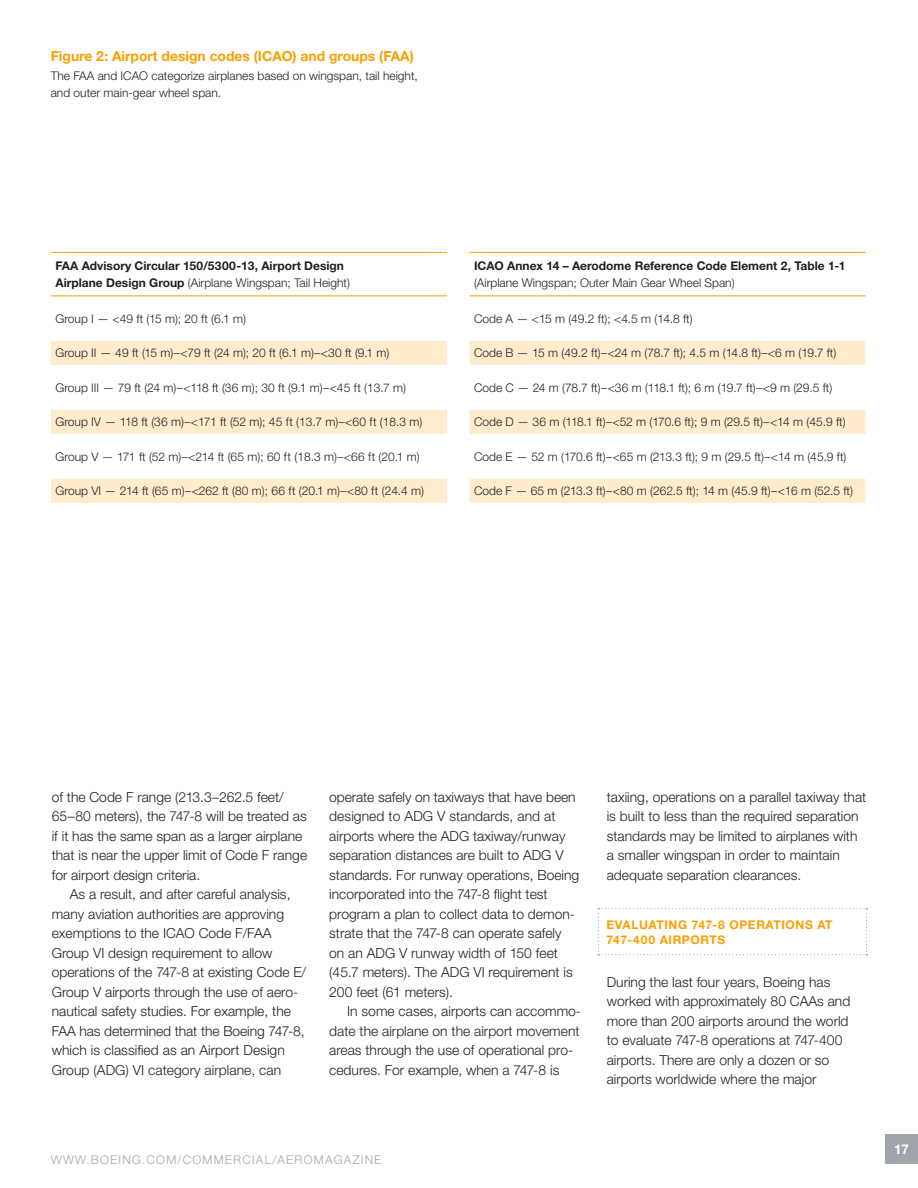
<style>
.page{position:relative;width:918px;height:1188px;background:#fff}
.page>*{position:absolute;margin:0;border:0;box-sizing:border-box;transform-origin:0 0}
.t1{font:300 13.8px/19.5px "Helvetica Neue LT Std";color:#231f20}
.t2{font:700 13.8px "Helvetica Neue LT Std";color:#fb9f00}
.t3{font:700 13.5px "Helvetica Neue LT Std";color:#fff}
.t4{font:300 12px/16.5px "Helvetica Neue LT Std";color:#231f20}
.t5{font:700 12px/16.5px "Helvetica Neue LT Std";color:#231f20}
.t6{font:700 12px/15.8px "Helvetica Neue LT Std";letter-spacing:.05em;color:#fb9f00}
.t7{font:300 12px "Helvetica Neue LT Std";letter-spacing:.1em;color:#9fa5aa}
.s1{font-weight:300}
</style>
<div class="page">
<div style="left:885px;top:1134px;width:33px;height:30px;background:#9fa5aa"></div>
<svg style="left:598px;top:908px;width:269px;height:47px"></svg>
<svg style="left:51px;top:341px;width:815px;height:162px"></svg>
<hr style="left:51px;top:252px;width:396px;height:1px;background:#fb9f00">
<hr style="left:470px;top:252px;width:396px;height:1px;background:#fb9f00">
<hr style="left:51px;top:296px;width:396px;height:1px;background:#fb9f00">
<hr style="left:470px;top:296px;width:396px;height:1px;background:#fb9f00">
<p class="t2" style="left:51px;top:47px;width:365px">Figure 2: Airport design codes (ICAO) and groups (FAA)</p>
<p class="t4" style="left:51px;top:67px;width:78px">The FAA and ICAO</p>
<p class="t4" style="left:51px;top:67px;width:369px;text-indent:101px">categorize airplanes based on wingspan, tail height, and outer main-gear wheel span.</p>
<p class="t5" style="left:56px;top:257px;width:296px">FAA Advisory Circular 150/5300-13, Airport Design<br>Airplane Design Group <span class="s1">(Airplane Wingspan; Tail Height)</span></p>
<p class="t5" style="left:474px;top:257px;width:373px">ICAO Annex 14 – Aerodome Reference Code Element 2, Table 1-1</p>
<p class="t4" style="left:474px;top:274px;width:262px">(Airplane Wingspan; Outer Main Gear Wheel Span)</p>
<p class="t4" style="left:56px;top:310px;width:192px">Group I — &lt;49 ft (15 m); 20 ft (6.1 m)</p>
<p class="t4" style="left:474px;top:310px;width:220px">Code A — &lt;15 m (49.2 ft); &lt;4.5 m (14.8 ft)</p>
<p class="t4" style="left:56px;top:344px;width:335px">Group II — 49 ft (15 m)–&lt;79 ft (24 m); 20 ft (6.1 m)–&lt;30 ft (9.1 m)</p>
<p class="t4" style="left:474px;top:344px;width:364px">Code B — 15 m (49.2 ft)–&lt;24 m (78.7 ft); 4.5 m (14.8 ft)–&lt;6 m (19.7 ft)</p>
<p class="t4" style="left:56px;top:379px;width:352px">Group III — 79 ft (24 m)–&lt;118 ft (36 m); 30 ft (9.1 m)–&lt;45 ft (13.7 m)</p>
<p class="t4" style="left:474px;top:379px;width:360px">Code C — 24 m (78.7 ft)–&lt;36 m (118.1 ft); 6 m (19.7 ft)–&lt;9 m (29.5 ft)</p>
<p class="t4" style="left:56px;top:413px;width:368px">Group IV — 118 ft (36 m)–&lt;171 ft (52 m); 45 ft (13.7 m)–&lt;60 ft (18.3 m)</p>
<p class="t4" style="left:474px;top:413px;width:373px">Code D — 36 m (118.1 ft)–&lt;52 m (170.6 ft); 9 m (29.5 ft)–&lt;14 m (45.9 ft)</p>
<p class="t4" style="left:56px;top:448px;width:366px">Group V — 171 ft (52 m)–&lt;214 ft (65 m); 60 ft (18.3 m)–&lt;66 ft (20.1 m)</p>
<p class="t4" style="left:474px;top:448px;width:374px">Code E — 52 m (170.6 ft)–&lt;65 m (213.3 ft); 9 m (29.5 ft)–&lt;14 m (45.9 ft)</p>
<p class="t4" style="left:56px;top:482px;width:370px">Group VI — 214 ft (65 m)–&lt;262 ft (80 m); 66 ft (20.1 m)–&lt;80 ft (24.4 m)</p>
<p class="t4" style="left:474px;top:482px;width:380px">Code F — 65 m (213.3 ft)–&lt;80 m (262.5 ft); 14 m (45.9 ft)–&lt;16 m (52.5 ft)</p>
<p class="t1" style="left:52px;top:787px;width:257px">of the Code F range (213.3–262.5 feet/ 65–80 meters), the 747‑8 will be treated as if it has the same span as a larger airplane that is near the upper limit of Code F range for airport design criteria.</p>
<p class="t1" style="left:52px;top:884px;width:240px;text-indent:18px">As a result, and after careful analysis, many aviation authorities are approving exemptions to the ICAO</p>
<p class="t1" style="left:52px;top:923px;width:256px;text-indent:147px">Code F/FAA<br>Group VI design requirement to allow operations of the 747‑8 at existing Code E/ Group V airports through the use of aero&shy;nautical safety studies. For example, the FAA has determined that the Boeing 747‑8, which is classified as an Airport Design Group (ADG) VI category airplane, can</p>
<p class="t1" style="left:329px;top:787px;width:252px">operate safely on taxiways that have been designed to ADG V standards, and at airports where the ADG taxiway/runway separation distances are built to ADG V standards. For runway operations, Boeing incorporated into the 747‑8 flight test program a plan to collect data to demon&shy;strate that the 747‑8 can operate safely on an ADG V runway width of 150 feet (45.7 meters). The ADG VI requirement is 200 feet (61 meters).</p>
<p class="t1" style="left:329px;top:1001px;width:252px;text-indent:18px">In some cases, airports can accommo&shy;date the airplane on the airport movement areas through the use of operational pro&shy;cedures. For example, when a 747‑8 is</p>
<p class="t1" style="left:607px;top:787px;width:261px">taxiing, operations on a parallel taxiway that is built to less than the required separation standards may be limited to airplanes with a smaller wingspan in order to maintain adequate separation clearances.</p>
<p class="t6" style="left:607px;top:916px;width:228px">Evaluating 747‑8 operations at<br>747‑400 airports</p>
<p class="t1" style="left:607px;top:972px;width:225px">During the last four years, Boeing has worked with approximately 80 CAA</p>
<p class="t1" style="left:607px;top:992px;width:245px;text-indent:210px">s and more than 200 airports around the world to evaluate 747‑8 operations at 747‑400 airports. There are only a dozen or so airports worldwide where the major</p>
<p class="t7" style="left:51px;top:1152px;width:332px">WWW.boeing.com/commercial/aeromagazine</p>
<p class="t3" style="left:894px;top:1141px;width:17px">17</p>
</div>
